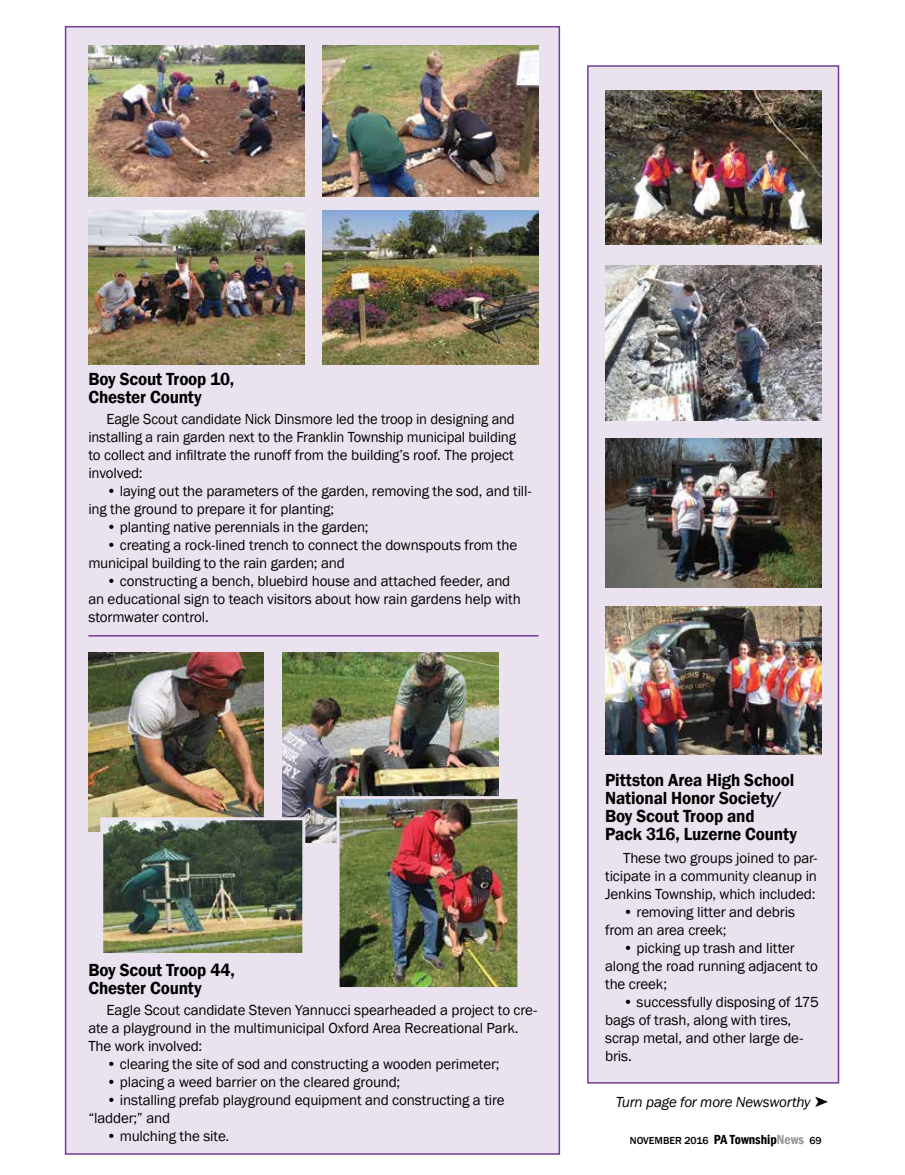
<style>
.page{position:relative;width:905px;height:1175px;background:#fff}
.page>*{position:absolute;margin:0;border:0;box-sizing:border-box;transform-origin:0 0}
.t1{font:600 18px/18px "Franklin Gothic";letter-spacing:-.01em;color:#000;scale:.95 1}
.t2{font:15px/18px "Franklin Gothic";letter-spacing:-.01em;color:#000}
.t3{font:italic 15px "Franklin Gothic";letter-spacing:-.015em;color:#000}
.t4{font:500 10.5px "Franklin Gothic";color:#000}
.s1{font-weight:600;font-stretch:condensed;font-size:13.5px}
.s2{font-weight:600;font-stretch:condensed;font-size:13.5px;color:#939598}
</style>
<div class="page">
<div style="left:65px;top:26px;width:495px;height:1128px;background:#eae2ef;border:2px solid #743c97"></div>
<div style="left:587px;top:65px;width:252px;height:1018px;background:#eae2ef;border:2px solid #743c97"></div>
<img style="left:88px;top:210px;width:216px;height:154px">
<img style="left:322px;top:210px;width:216px;height:154px">
<img style="left:88px;top:46px;width:216px;height:151px">
<img style="left:322px;top:46px;width:216px;height:151px">
<img style="left:88px;top:652px;width:176px;height:180px">
<img style="left:605px;top:606px;width:216px;height:149px">
<img style="left:605px;top:90px;width:216px;height:154px">
<img style="left:605px;top:439px;width:216px;height:148px">
<img style="left:605px;top:266px;width:216px;height:154px">
<img style="left:283px;top:652px;width:216px;height:190px">
<img style="left:104px;top:821px;width:197px;height:131px">
<div style="left:100px;top:817px;width:205px;height:139px;border:3px solid #eae2ef"></div>
<img style="left:340px;top:800px;width:176px;height:186px">
<div style="left:336px;top:796px;width:184px;height:194px;border:3px solid #eae2ef"></div>
<hr style="left:88px;top:635px;width:450px;height:1px;background:#743c97">
<p class="t1" style="left:88px;top:370px;width:155px">Boy Scout Troop 10,<br>Chester County</p>
<p class="t2" style="left:88px;top:410px;width:429px;text-indent:18px">Eagle Scout candidate Nick Dinsmore led the troop in designing and installing a rain garden next to the Franklin Township municipal building to collect and infiltrate the runoff from the building’s roof. The project involved:</p>
<p class="t2" style="left:88px;top:482px;width:444px;text-indent:18px">• laying out the parameters of the garden, removing the sod, and till&shy;ing the ground to prepare it for planting;</p>
<p class="t2" style="left:106px;top:518px;width:263px">• planting native perennials in the garden;</p>
<p class="t2" style="left:88px;top:536px;width:430px;text-indent:18px">• creating a rock-lined trench to connect the downspouts from the municipal building to the rain garden; and</p>
<p class="t2" style="left:88px;top:572px;width:434px;text-indent:18px">• constructing a bench, bluebird house and attached feeder, and an educational sign to teach visitors about how rain gardens help with stormwater control.</p>
<p class="t1" style="left:88px;top:961px;width:156px">Boy Scout Troop 44,<br>Chester County</p>
<p class="t2" style="left:88px;top:1001px;width:450px;text-indent:18px">Eagle Scout candidate Steven Yannucci spearheaded a project to cre&shy;ate a playground in the multimunicipal Oxford Area Recreational Park.<br>The work involved:</p>
<p class="t2" style="left:106px;top:1055px;width:395px">• clearing the site of sod and constructing a wooden perimeter;</p>
<p class="t2" style="left:106px;top:1073px;width:295px">• placing a weed barrier on the cleared ground;</p>
<p class="t2" style="left:88px;top:1091px;width:418px;text-indent:18px">• installing prefab playground equipment and constructing a tire “ladder;” and</p>
<p class="t2" style="left:106px;top:1127px;width:124px">• mulching the site.</p>
<p class="t1" style="left:605px;top:771px;width:203px">Pittston Area High School<br>National Honor Society/<br>Boy Scout Troop and<br>Pack 316, Luzerne County</p>
<p class="t2" style="left:605px;top:849px;width:213px;text-align:justify;text-indent:18px">These two groups joined to par&shy;ticipate in a community cleanup in Jenkins Township, which included:</p>
<p class="t2" style="left:605px;top:903px;width:191px;text-indent:18px">• removing litter and debris from an area creek;</p>
<p class="t2" style="left:605px;top:939px;width:214px;text-indent:18px">• picking up trash and litter along the road running adjacent to the creek;</p>
<p class="t2" style="left:605px;top:993px;width:215px;text-indent:18px">• successfully disposing of 175 bags of trash, along with tires, scrap metal, and other large de&shy;bris.</p>
<p class="t3" style="left:616px;top:1093px;width:214px">Turn page for more Newsworthy ➤</p>
<p class="t4" style="left:630px;top:1133px;width:193px">NOVEMBER 2016 <span class="s1">PA Township</span><span class="s2">News</span> 69</p>
</div>
